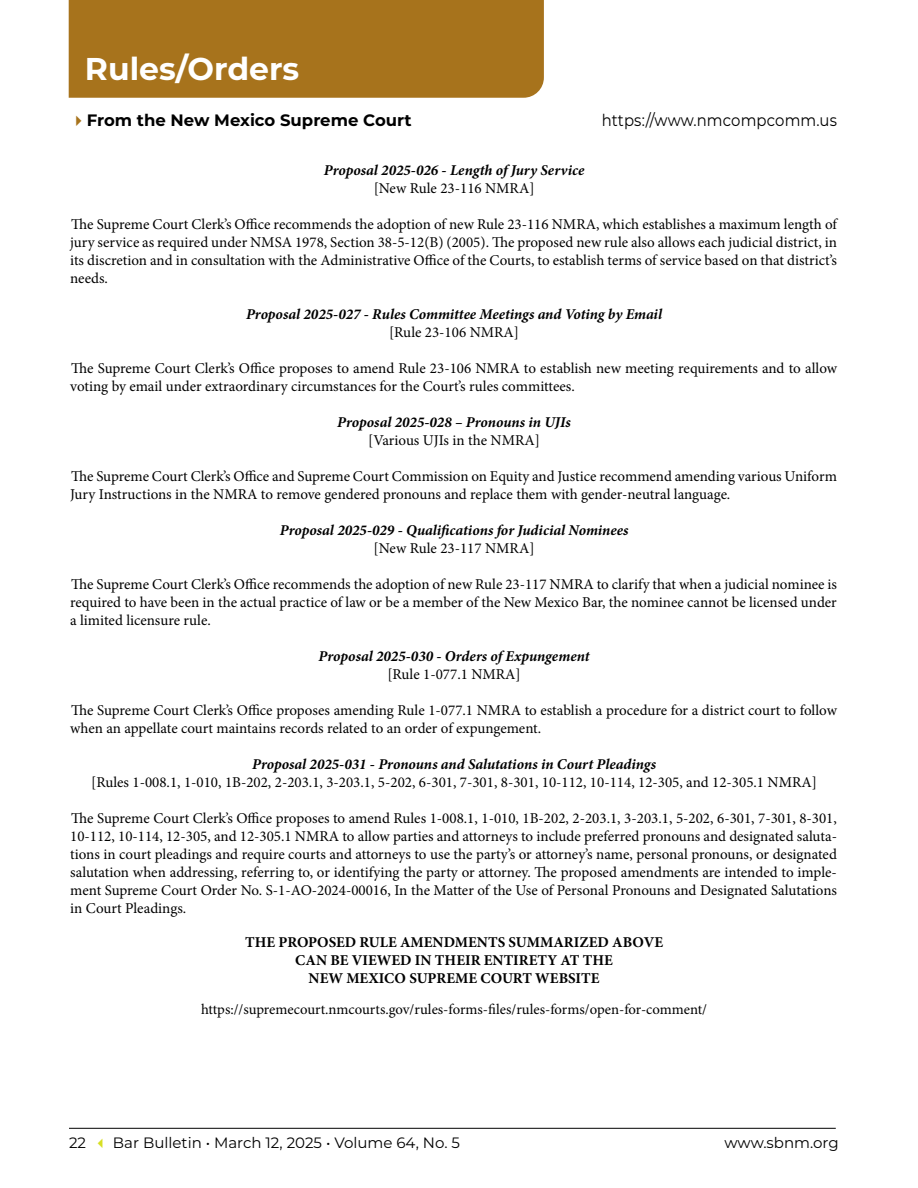
<style>
.page{position:relative;width:918px;height:1188px;background:#fff}
.page>*{position:absolute;margin:0;border:0;box-sizing:border-box;transform-origin:0 0}
.t1{font:700 31.5px "Montserrat";color:#fff}
.t2{font:700 16.5px "Montserrat";color:#000}
.t3{font:16.5px "Montserrat";letter-spacing:.01em;color:#000;scale:.9 1}
.t4{font:15px/18px "Minion Pro";color:#000;text-align:justify}
.t5{font:italic 700 15px "Minion Pro";color:#000}
.t6{font:700 15px/18px "Minion Pro";color:#000;text-align:center}
.t7{font:15px "Montserrat";color:#000}
.t8{font:14.7px "Minion Pro";color:#000}
.s1{color:#a7731c}
.s2{color:#d7df23}
</style>
<div class="page">
<hr style="left:69px;top:1128px;width:767px;height:1px;background:#000">
<div style="left:69px;top:0;width:475px;height:98px;background:#a7731c"></div>
<h1 class="t1" style="left:85px;top:46px;width:216px">Rules/Orders</h1>
<p class="t2" style="left:70px;top:108px;width:343px"><span class="s1">✔</span>From the New Mexico Supreme Court</p>
<p class="t3" style="left:602px;top:109px;width:263px">https://www.nmcompcomm.us</p>
<p class="t5" style="left:324px;top:160px;width:262px">Proposal 2025-026 - Length of Jury Service</p>
<p class="t4" style="left:374px;top:179px;width:162px">[New Rule 23-116 NMRA]</p>
<p class="t4" style="left:70px;top:215px;width:768px">The Supreme Court Clerk’s Office recommends the adoption of new Rule 23-116 NMRA, which establishes a maximum length of jury service as required under NMSA 1978, Section 38-5-12(B) (2005). The proposed new rule also allows each judicial district, in its discretion and in consultation with the Administrative Office of the Courts, to establish terms of service based on that district’s needs.</p>
<p class="t5" style="left:246px;top:304px;width:418px">Proposal 2025-027 - Rules Committee Meetings and Voting by Email</p>
<p class="t4" style="left:389px;top:323px;width:131px">[Rule 23-106 NMRA]</p>
<p class="t4" style="left:70px;top:359px;width:768px">The Supreme Court Clerk’s Office proposes to amend Rule 23-106 NMRA to establish new meeting requirements and to allow voting by email under extraordinary circumstances for the Court’s rules committees.</p>
<p class="t5" style="left:337px;top:412px;width:235px">Proposal 2025-028 – Pronouns in UJIs</p>
<p class="t4" style="left:368px;top:431px;width:173px">[Various UJIs in the NMRA]</p>
<p class="t4" style="left:70px;top:467px;width:768px">The Supreme Court Clerk’s Office and Supreme Court Commission on Equity and Justice recommend amending various Uniform<br>Jury Instructions in the NMRA to remove gendered pronouns and replace them with gender-neutral language.</p>
<p class="t5" style="left:280px;top:520px;width:350px">Proposal 2025-029 - Qualifications for Judicial Nominees</p>
<p class="t4" style="left:374px;top:539px;width:162px">[New Rule 23-117 NMRA]</p>
<p class="t4" style="left:70px;top:575px;width:768px">The Supreme Court Clerk’s Office recommends the adoption of new Rule 23-117 NMRA to clarify that when a judicial nominee is required to have been in the actual practice of law or be a member of the New Mexico Bar, the nominee cannot be licensed under a limited licensure rule.</p>
<p class="t5" style="left:319px;top:646px;width:272px">Proposal 2025-030 - Orders of Expungement</p>
<p class="t4" style="left:387px;top:665px;width:135px">[Rule 1-077.1 NMRA]</p>
<p class="t4" style="left:70px;top:701px;width:768px">The Supreme Court Clerk’s Office proposes amending Rule 1-077.1 NMRA to establish a procedure for a district court to follow when an appellate court maintains records related to an order of expungement.</p>
<p class="t5" style="left:252px;top:754px;width:405px">Proposal 2025-031 - Pronouns and Salutations in Court Pleadings</p>
<p class="t4" style="left:91px;top:773px;width:727px">[Rules 1-008.1, 1-010, 1B-202, 2-203.1, 3-203.1, 5-202, 6-301, 7-301, 8-301, 10-112, 10-114, 12-305, and 12-305.1 NMRA]</p>
<p class="t4" style="left:70px;top:809px;width:768px">The Supreme Court Clerk’s Office proposes to amend Rules 1-008.1, 1-010, 1B-202, 2-203.1, 3-203.1, 5-202, 6-301, 7-301, 8-301, 10-112, 10-114, 12-305, and 12-305.1 NMRA to allow parties and attorneys to include preferred pronouns and designated saluta&shy;tions in court pleadings and require courts and attorneys to use the party’s or attorney’s name, personal pronouns, or designated salutation when addressing, referring to, or identifying the party or attorney. The proposed amendments are intended to imple&shy;ment Supreme Court Order No. S-1-AO-2024-00016, In the Matter of the Use of Personal Pronouns and Designated Salutations in Court Pleadings.</p>
<p class="t6" style="left:245px;top:933px;width:420px">THE PROPOSED RULE AMENDMENTS SUMMARIZED ABOVE<br>CAN BE VIEWED IN THEIR ENTIRETY AT THE<br>NEW MEXICO SUPREME COURT WEBSITE</p>
<p class="t8" style="left:201px;top:1000px;width:508px">https://supremecourt.nmcourts.gov/rules-forms-files/rules-forms/open-for-comment/</p>
<p class="t7" style="left:69px;top:1132px;width:392px">22 <span class="s2">✓</span> Bar Bulletin • March 12, 2025 • Volume 64, No. 5</p>
<p class="t7" style="left:725px;top:1132px;width:116px">www.sbnm.org</p>
</div>
